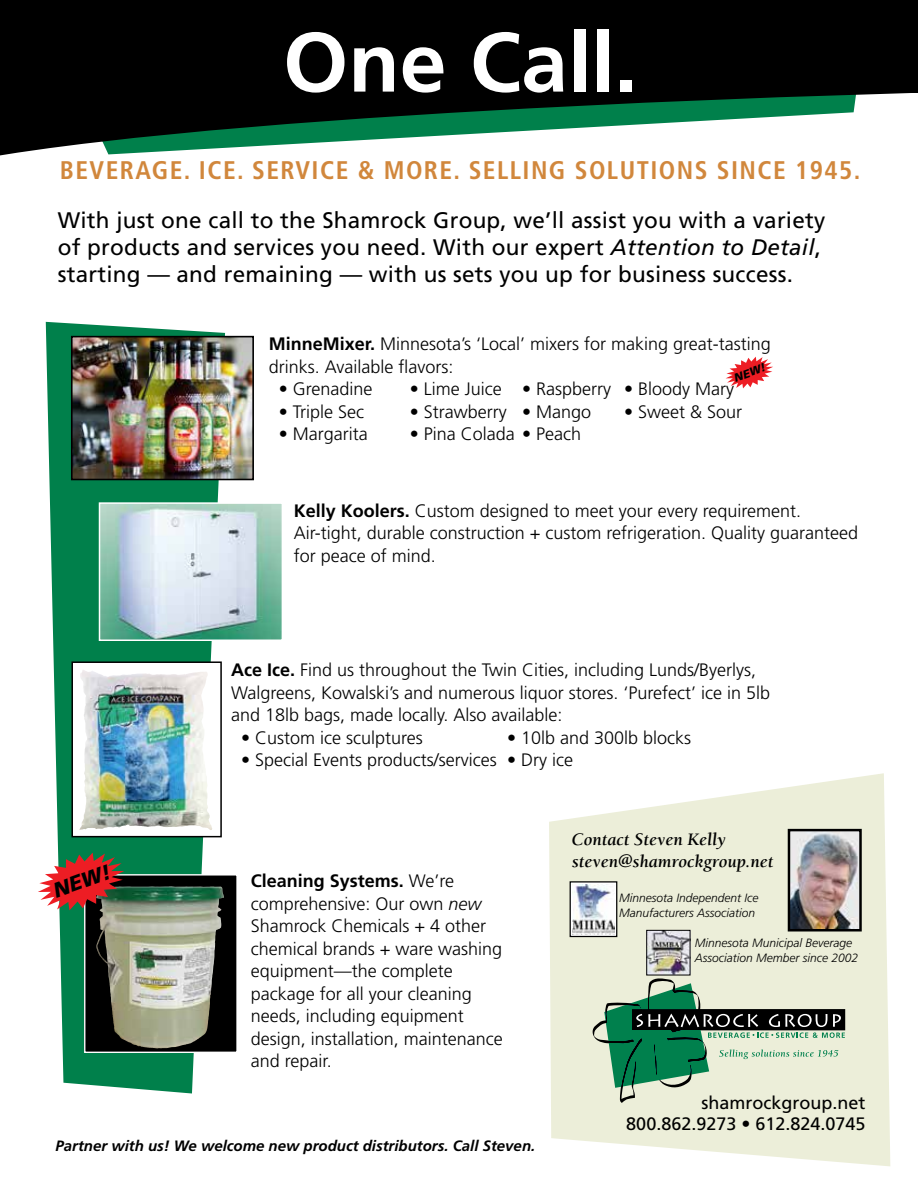
<style>
.page{position:relative;width:918px;height:1188px;background:#fff}
.page>*{position:absolute;margin:0;border:0;box-sizing:border-box;transform-origin:0 0}
.t1{font:700 84px "Frutiger";color:#fff}
.t2{font:700 condensed 25.5px "Frutiger";letter-spacing:.055em;color:#d1873c}
.t3{font:22.5px/27px "Frutiger";letter-spacing:.01em;color:#000}
.t4{font:italic 900 21px "Frutiger";color:#000}
.t5{font:300 18px/22.5px "Frutiger";color:#000}
.t6{font:18px/21.6px "Frutiger";color:#000;text-align:right}
.t7{font:italic 700 18px/21.6px "Berkeley";color:#000}
.t8{font:italic 700 15px "Frutiger";color:#000}
.t9{font:italic 300 12px/14.4px "Frutiger";color:#000}
.t10{font:italic 900 11.55px "Frutiger";color:#000}
.s1{font-style:italic}
.s2{font-weight:700}
</style>
<div class="page">
<svg style="left:549px;top:773px;width:341px;height:393px;fill:#eceed9"></svg>
<svg style="left:46px;top:322px;width:179px;height:772px;fill:#00804b"></svg>
<div style="left:0;top:0;width:918px;height:93px;background:#000"></div>
<svg style="left:0;top:93px;width:910px;height:63px"></svg>
<img style="left:74px;top:339px;width:177px;height:138px">
<div style="left:71px;top:336px;width:183px;height:144px;border:2px solid #000"></div>
<img style="left:74px;top:664px;width:145px;height:170px">
<img style="left:79px;top:670px;width:27px;height:160px">
<div style="left:71px;top:661px;width:151px;height:176px;border:2px solid #000"></div>
<svg style="left:86px;top:876px;width:150px;height:175px;background:#585d53"></svg>
<img style="left:96px;top:886px;width:73px;height:141px">
<div style="left:84px;top:874px;width:154px;height:179px;border:1px solid #fff"></div>
<img style="left:102px;top:505px;width:178px;height:133px">
<div style="left:99px;top:502px;width:184px;height:139px;border:2px solid #fff"></div>
<svg style="left:572px;top:883px;width:43px;height:52px"></svg>
<img style="left:573px;top:885px;width:41px;height:49px">
<div style="left:570px;top:881px;width:47px;height:56px;border:1px solid #000"></div>
<img style="left:791px;top:832px;width:68px;height:96px">
<div style="left:788px;top:829px;width:74px;height:102px;border:2px solid #000"></div>
<img style="left:648px;top:932px;width:41px;height:41px">
<div style="left:646px;top:930px;width:45px;height:45px;border:1px solid #000"></div>
<svg style="left:592px;top:976px;width:253px;height:127px;background:#9ab59e"></svg>
<svg style="left:38px;top:853px;width:86px;height:57px"></svg>
<svg style="left:726px;top:357px;width:47px;height:31px"></svg>
<h1 class="t1" style="left:283px;top:13px;width:356px">One Call.</h1>
<h2 class="t2" style="left:60px;top:155px;width:802px">BEVERAGE. ICE. SERVICE &amp; MORE. SELLING SOLUTIONS SINCE 1945.</h2>
<p class="t3" style="left:58px;top:206px;width:769px">With just one call to the Shamrock Group, we’ll assist you with a variety of products and services you need. With our expert <span class="s1">Attention to Detail</span>, starting — and remaining — with us sets you up for business success.</p>
<p class="t5" style="left:269px;top:333px;width:504px"><span class="s2">MinneMixer.</span> Minnesota’s ‘Local’ mixers for making great-tasting drinks. Available flavors:</p>
<p class="t5" style="left:279px;top:378px;width:95px">• Grenadine</p>
<p class="t5" style="left:410px;top:378px;width:326px">• Lime Juice • Raspberry • Bloody Mary</p>
<p class="t5" style="left:279px;top:400px;width:87px">• Triple Sec</p>
<p class="t5" style="left:410px;top:400px;width:183px">• Strawberry • Mango</p>
<p class="t5" style="left:624px;top:400px;width:120px">• Sweet &amp; Sour</p>
<p class="t5" style="left:279px;top:423px;width:90px">• Margarita</p>
<p class="t5" style="left:410px;top:423px;width:173px">• Pina Colada • Peach</p>
<p class="t10" style="left:732px;top:371px;width:34px;rotate:-20deg">NEW!</p>
<p class="t5" style="left:294px;top:500px;width:566px"><span class="s2">Kelly Koolers.</span> Custom designed to meet your every requirement.<br>Air-tight, durable construction + custom refrigeration. Quality guaranteed for peace of mind.</p>
<p class="t4" style="left:50px;top:879px;width:61px;rotate:-20deg">NEW!</p>
<p class="t5" style="left:231px;top:659px;width:541px"><span class="s2">Ace Ice.</span> Find us throughout the Twin Cities, including Lunds/Byerlys,<br>Walgreens, Kowalski’s and numerous liquor stores. ‘Purefect’ ice in 5lb and 18lb bags, made locally. Also available:</p>
<p class="t5" style="left:241px;top:727px;width:183px">• Custom ice sculptures</p>
<p class="t5" style="left:507px;top:727px;width:186px">• 10lb and 300lb blocks</p>
<p class="t5" style="left:241px;top:749px;width:333px">• Special Events products/services • Dry ice</p>
<p class="t5" style="left:251px;top:870px;width:254px"><span class="s2">Cleaning Systems.</span> We’re comprehensive: Our own <span class="s1">new<br></span>Shamrock Chemicals + 4 other chemical brands + ware washing equipment—the complete package for all your cleaning needs, including equipment design, installation, maintenance and repair.</p>
<p class="t7" style="left:572px;top:829px;width:203px">Contact Steven Kelly steven@shamrockgroup.net</p>
<p class="t9" style="left:619px;top:891px;width:141px">Minnesota Independent Ice<br>Manufacturers Association</p>
<p class="t9" style="left:695px;top:936px;width:165px">Minnesota Municipal Beverage<br>Association Member since 2002</p>
<p class="t6" style="left:626px;top:1092px;width:241px">shamrockgroup.net<br>800.862.9273 • 612.824.0745</p>
<p class="t8" style="left:56px;top:1137px;width:481px">Partner with us! We welcome new product distributors. Call Steven.</p>
</div>
